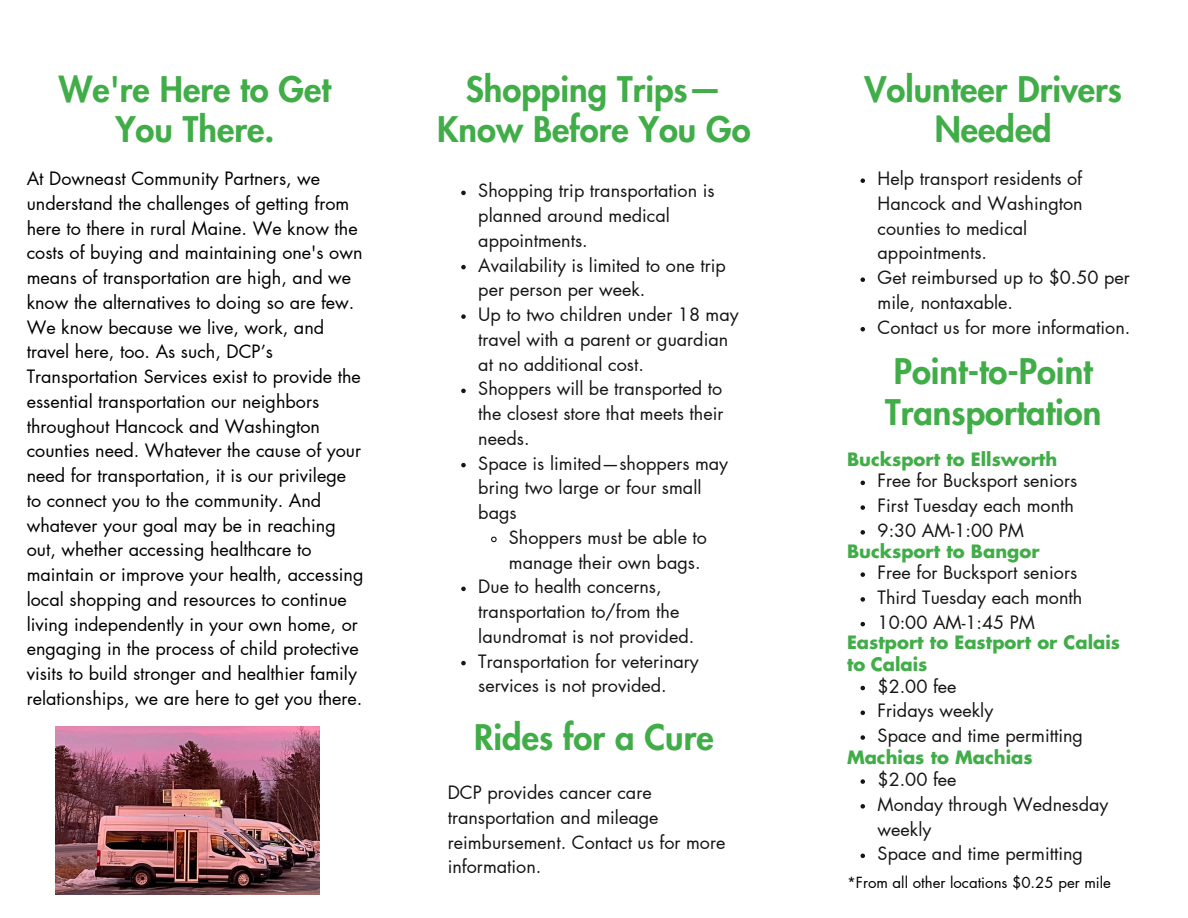
<style>
.page{position:relative;width:1188px;height:918px;background:#fff}
.page>*{position:absolute;margin:0;border:0;box-sizing:border-box;transform-origin:0 0}
.t1{font:800 34.5px/40.5px "Futura LT Pro";color:#41ad48;text-align:center}
.t2{font:18px/24.8px "Futura LT Pro";color:#151514}
.t3{font:18px/24.8px "Futura LT Pro";color:#000}
.t4{font:700 18px/21.3px "Futura LT Pro";color:#41ad48}
.t5{font:15px "Futura LT Pro";color:#000}
</style>
<div class="page">
<img style="left:56px;top:727px;width:263px;height:167px">
<svg style="left:461px;top:191px;width:5px;height:4px"></svg>
<svg style="left:461px;top:265px;width:5px;height:4px"></svg>
<svg style="left:461px;top:314px;width:5px;height:5px"></svg>
<svg style="left:461px;top:389px;width:5px;height:4px"></svg>
<svg style="left:461px;top:463px;width:5px;height:4px"></svg>
<svg style="left:491px;top:536px;width:6px;height:7px"></svg>
<svg style="left:461px;top:587px;width:5px;height:4px"></svg>
<svg style="left:461px;top:661px;width:5px;height:4px"></svg>
<svg style="left:861px;top:178px;width:4px;height:5px"></svg>
<svg style="left:861px;top:277px;width:4px;height:5px"></svg>
<svg style="left:861px;top:327px;width:4px;height:4px"></svg>
<svg style="left:861px;top:481px;width:4px;height:4px"></svg>
<svg style="left:861px;top:505px;width:4px;height:5px"></svg>
<svg style="left:861px;top:530px;width:4px;height:5px"></svg>
<svg style="left:861px;top:572px;width:4px;height:5px"></svg>
<svg style="left:861px;top:597px;width:4px;height:5px"></svg>
<svg style="left:861px;top:622px;width:4px;height:4px"></svg>
<svg style="left:861px;top:779px;width:4px;height:5px"></svg>
<svg style="left:861px;top:804px;width:4px;height:5px"></svg>
<svg style="left:861px;top:854px;width:4px;height:4px"></svg>
<svg style="left:861px;top:686px;width:4px;height:4px"></svg>
<svg style="left:861px;top:711px;width:4px;height:4px"></svg>
<svg style="left:861px;top:735px;width:4px;height:5px"></svg>
<p class="t1" style="left:59px;top:70px;width:274px">We're Here to Get<br>You There.</p>
<p class="t1" style="left:437px;top:70px;width:315px">Shopping Trips—<br>Know Before You Go</p>
<p class="t1" style="left:865px;top:70px;width:259px">Volunteer Drivers<br>Needed</p>
<p class="t3" style="left:27px;top:167px;width:337px">At Downeast Community Partners, we understand the challenges of getting from here to there in rural Maine. We know the costs of buying and maintaining one's own means of transportation are high, and we know the alternatives to doing so are few.<br>We know because we live, work, and travel here, too. As such, DCP’s Transportation Services exist to provide the essential transportation our neighbors throughout Hancock and Washington counties need. Whatever the cause of your need for transportation, it is our privilege</p>
<p class="t3" style="left:27px;top:489px;width:338px">to connect you to the community. And whatever your goal may be in reaching out, whether accessing healthcare to maintain or improve your health, accessing local shopping and resources to continue living independently in your own home, or engaging in the process of child protective visits to build stronger and healthier family relationships, we are here to get you there.</p>
<p class="t2" style="left:478px;top:179px;width:238px">Shopping trip transportation is planned around medical appointments.</p>
<p class="t2" style="left:478px;top:253px;width:249px">Availability is limited to one trip per person per week.</p>
<p class="t2" style="left:478px;top:303px;width:262px">Up to two children under 18 may travel with a parent or guardian at no additional cost.</p>
<p class="t2" style="left:478px;top:377px;width:247px;text-align:justify">Shoppers will be transported to the closest store that meets their needs.</p>
<p class="t2" style="left:478px;top:451px;width:251px">Space is limited—shoppers may bring two large or four small bags</p>
<p class="t2" style="left:509px;top:526px;width:200px">Shoppers must be able to manage their own bags.</p>
<p class="t2" style="left:478px;top:575px;width:217px">Due to health concerns, transportation to/from the laundromat is not provided.</p>
<p class="t2" style="left:478px;top:649px;width:222px">Transportation for veterinary services is not provided.</p>
<p class="t1" style="left:474px;top:719px;width:241px">Rides for a Cure</p>
<p class="t2" style="left:448px;top:781px;width:279px">DCP provides cancer care transportation and mileage reimbursement. Contact us for more information.</p>
<p class="t2" style="left:878px;top:167px;width:207px">Help transport residents of<br>Hancock and Washington counties to medical appointments.</p>
<p class="t2" style="left:878px;top:266px;width:254px">Get reimbursed up to $0.50 per mile, nontaxable.</p>
<p class="t2" style="left:878px;top:315px;width:254px">Contact us for more information.</p>
<p class="t1" style="left:885px;top:353px;width:218px;text-align:left">Point-to-Point<br>Transportation</p>
<p class="t4" style="left:847px;top:450px;width:212px">Bucksport to Ellsworth</p>
<p class="t2" style="left:878px;top:469px;width:201px">Free for Bucksport seniors</p>
<p class="t2" style="left:878px;top:494px;width:198px">First Tuesday each month</p>
<p class="t2" style="left:878px;top:519px;width:148px">9:30 AM-1:00 PM</p>
<p class="t4" style="left:847px;top:542px;width:194px">Bucksport to Bangor</p>
<p class="t2" style="left:878px;top:561px;width:201px">Free for Bucksport seniors</p>
<p class="t2" style="left:878px;top:586px;width:206px">Third Tuesday each month</p>
<p class="t2" style="left:878px;top:610px;width:159px">10:00 AM-1:45 PM</p>
<p class="t4" style="left:847px;top:633px;width:275px">Eastport to Eastport or Calais to Calais</p>
<p class="t2" style="left:878px;top:674px;width:81px">$2.00 fee</p>
<p class="t2" style="left:878px;top:699px;width:117px">Fridays weekly</p>
<p class="t2" style="left:878px;top:724px;width:207px">Space and time permitting</p>
<p class="t4" style="left:847px;top:748px;width:187px">Machias to Machias</p>
<p class="t2" style="left:878px;top:768px;width:81px">$2.00 fee</p>
<p class="t2" style="left:878px;top:793px;width:232px">Monday through Wednesday weekly</p>
<p class="t2" style="left:878px;top:842px;width:207px">Space and time permitting</p>
<p class="t5" style="left:847px;top:876px;width:266px">*From all other locations $0.25 per mile</p>
</div>
